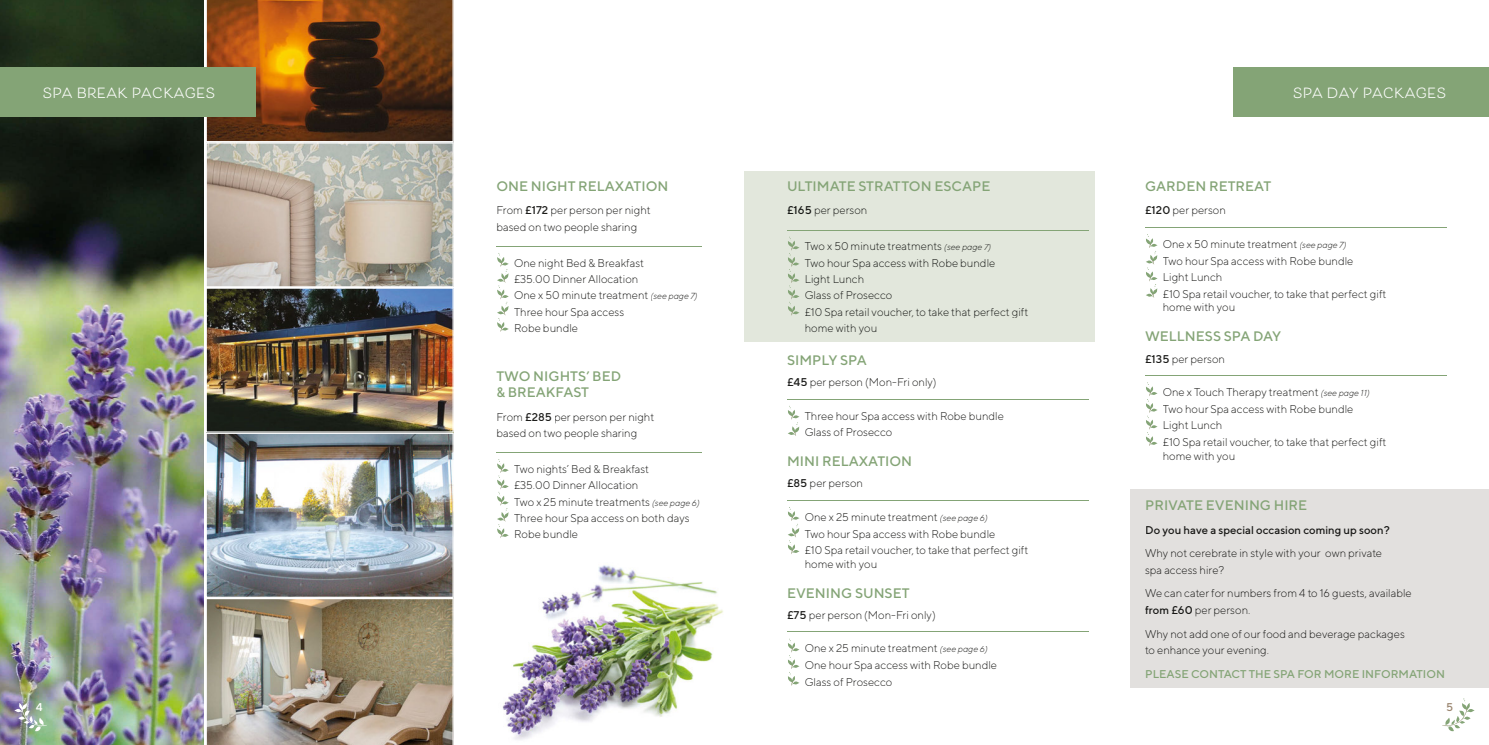
<style>
.page{position:relative;width:1489px;height:745px;background:#fff}
.page>*{position:absolute;margin:0;border:0;box-sizing:border-box;transform-origin:0 0}
.t1{font:700 16.25px "Beloved Sans";letter-spacing:-.015em;color:#fff}
.t2{font:500 13.75px/16.2px "TT Norms";color:#84a476}
.t3{font:300 11.25px/16.6px "TT Norms";color:#1d1d1b}
.t4{font:300 11.25px/16.2px "TT Norms";color:#181816}
.t5{font:300 11.25px/16.2px "TT Norms";color:#171916}
.t6{font:500 11.25px "TT Norms";color:#181816}
.t7{font:500 11.25px "TT Norms";color:#84a476}
.t8{font:500 11.25px "TT Norms";color:#fff}
.t9{font:500 11.25px "TT Norms";color:#9b8670}
.s1{font-weight:500}
.s2{font-style:italic;font-size:8.75px}
</style>
<div class="page">
<hr style="left:1144px;top:227px;width:302px;height:1px;background:#84a476">
<svg style="left:1146px;top:234px;width:12px;height:64px"></svg>
<hr style="left:1144px;top:375px;width:302px;height:1px;background:#84a476">
<svg style="left:1146px;top:382px;width:11px;height:64px"></svg>
<img style="left:502px;top:565px;width:221px;height:175px">
<img style="left:206px;top:0;width:248px;height:744px">
<img style="left:0;top:0;width:204px;height:744px">
<div style="left:1233px;top:67px;width:255px;height:50px;background:#84a476"></div>
<div style="left:0;top:67px;width:255px;height:50px;background:#84a476"></div>
<hr style="left:496px;top:246px;width:206px;height:1px;background:#84a476">
<svg style="left:497px;top:253px;width:12px;height:78px"></svg>
<hr style="left:496px;top:452px;width:206px;height:1px;background:#84a476">
<svg style="left:497px;top:459px;width:12px;height:78px"></svg>
<div style="left:744px;top:171px;width:351px;height:170px;background:#e2e7dc"></div>
<div style="left:1130px;top:489px;width:358px;height:198px;background:#e2e0de"></div>
<svg style="left:1442px;top:698px;width:32px;height:32px"></svg>
<svg style="left:14px;top:698px;width:33px;height:32px"></svg>
<hr style="left:787px;top:230px;width:301px;height:1px;background:#84a476">
<svg style="left:788px;top:236px;width:11px;height:79px"></svg>
<hr style="left:787px;top:398px;width:301px;height:1px;background:#84a476">
<svg style="left:788px;top:405px;width:12px;height:31px"></svg>
<hr style="left:787px;top:500px;width:301px;height:1px;background:#84a476">
<svg style="left:788px;top:507px;width:12px;height:47px"></svg>
<hr style="left:787px;top:631px;width:301px;height:1px;background:#84a476">
<svg style="left:788px;top:638px;width:11px;height:47px"></svg>
<h1 class="t1" style="left:43px;top:83px;width:174px">SPA BREAK PACKAGES</h1>
<h1 class="t1" style="left:1292px;top:83px;width:155px">SPA DAY PACKAGES</h1>
<p class="t2" style="left:496px;top:177px;width:174px">ONE NIGHT RELAXATION</p>
<p class="t3" style="left:496px;top:202px;width:156px;line-height:16.2px">From <span class="s1">£172</span> per person per night based on two people sharing</p>
<p class="t3" style="left:514px;top:254px;width:185px;line-height:16.2px">One night Bed &amp; Breakfast<br>£35.00 Dinner Allocation<br>One x 50 minute treatment <span class="s2">(see page 7)<br></span>Three hour Spa access<br>Robe bundle</p>
<p class="t2" style="left:496px;top:367px;width:126px">TWO NIGHTS’ BED &amp; BREAKFAST</p>
<p class="t3" style="left:496px;top:408px;width:159px;line-height:16.2px">From <span class="s1">£285</span> per person per night based on two people sharing</p>
<p class="t3" style="left:514px;top:460px;width:187px;line-height:16.2px">Two nights’ Bed &amp; Breakfast<br>£35.00 Dinner Allocation<br>Two x 25 minute treatments <span class="s2">(see page 6)<br></span>Three hour Spa access on both days<br>Robe bundle</p>
<p class="t2" style="left:787px;top:177px;width:205px">ULTIMATE STRATTON ESCAPE</p>
<p class="t5" style="left:787px;top:202px;width:82px"><span class="s1">£165</span> per person</p>
<p class="t5" style="left:804px;top:238px;width:225px">Two x 50 minute treatments <span class="s2">(see page 7)<br></span>Two hour Spa access with Robe bundle<br>Light Lunch<br>Glass of Prosecco<br>£10 Spa retail voucher, to take that perfect gift home with you</p>
<p class="t2" style="left:787px;top:351px;width:81px">SIMPLY SPA</p>
<p class="t3" style="left:787px;top:373px;width:151px"><span class="s1">£45</span> per person (Mon-Fri only)</p>
<p class="t3" style="left:804px;top:407px;width:201px">Three hour Spa access with Robe bundle<br>Glass of Prosecco</p>
<p class="t2" style="left:787px;top:452px;width:127px">MINI RELAXATION</p>
<p class="t3" style="left:787px;top:474px;width:77px"><span class="s1">£85</span> per person</p>
<p class="t3" style="left:804px;top:508px;width:225px">One x 25 minute treatment <span class="s2">(see page 6)<br></span>Two hour Spa access with Robe bundle<br>£10 Spa retail voucher, to take that perfect gift</p>
<p class="t3" style="left:804px;top:555px;width:74px">home with you</p>
<p class="t2" style="left:787px;top:584px;width:124px">EVENING SUNSET</p>
<p class="t3" style="left:787px;top:606px;width:150px"><span class="s1">£75</span> per person (Mon-Fri only)</p>
<p class="t3" style="left:804px;top:639px;width:194px">One x 25 minute treatment <span class="s2">(see page 6)<br></span>One hour Spa access with Robe bundle<br>Glass of Prosecco</p>
<p class="t2" style="left:1144px;top:177px;width:128px">GARDEN RETREAT</p>
<p class="t3" style="left:1144px;top:202px;width:82px"><span class="s1">£120</span> per person</p>
<p class="t3" style="left:1162px;top:235px;width:225px">One x 50 minute treatment <span class="s2">(see page 7)<br></span>Two hour Spa access with Robe bundle<br>Light Lunch<br>£10 Spa retail voucher, to take that perfect gift</p>
<p class="t3" style="left:1162px;top:299px;width:74px">home with you</p>
<p class="t2" style="left:1144px;top:328px;width:137px">WELLNESS SPA DAY</p>
<p class="t3" style="left:1144px;top:350px;width:81px"><span class="s1">£135</span> per person</p>
<p class="t3" style="left:1162px;top:383px;width:225px">One x Touch Therapy treatment <span class="s2">(see page 11)<br></span>Two hour Spa access with Robe bundle<br>Light Lunch<br>£10 Spa retail voucher, to take that perfect gift</p>
<p class="t3" style="left:1162px;top:447px;width:74px">home with you</p>
<p class="t2" style="left:1144px;top:496px;width:164px">PRIVATE EVENING HIRE</p>
<p class="t6" style="left:1144px;top:522px;width:246px">Do you have a special occasion coming up soon?</p>
<p class="t4" style="left:1144px;top:544px;width:238px">Why not cerebrate in style with your own private spa access hire?</p>
<p class="t4" style="left:1144px;top:584px;width:268px">We can cater for numbers from 4 to 16 guests, available <span class="s1">from £60</span> per person.</p>
<p class="t4" style="left:1144px;top:624px;width:261px">Why not add one of our food and beverage packages to enhance your evening.</p>
<p class="t7" style="left:1144px;top:666px;width:301px">PLEASE CONTACT THE SPA FOR MORE INFORMATION</p>
<p class="t8" style="left:36px;top:699px;width:8px">4</p>
<p class="t9" style="left:1446px;top:699px;width:9px">5</p>
</div>
